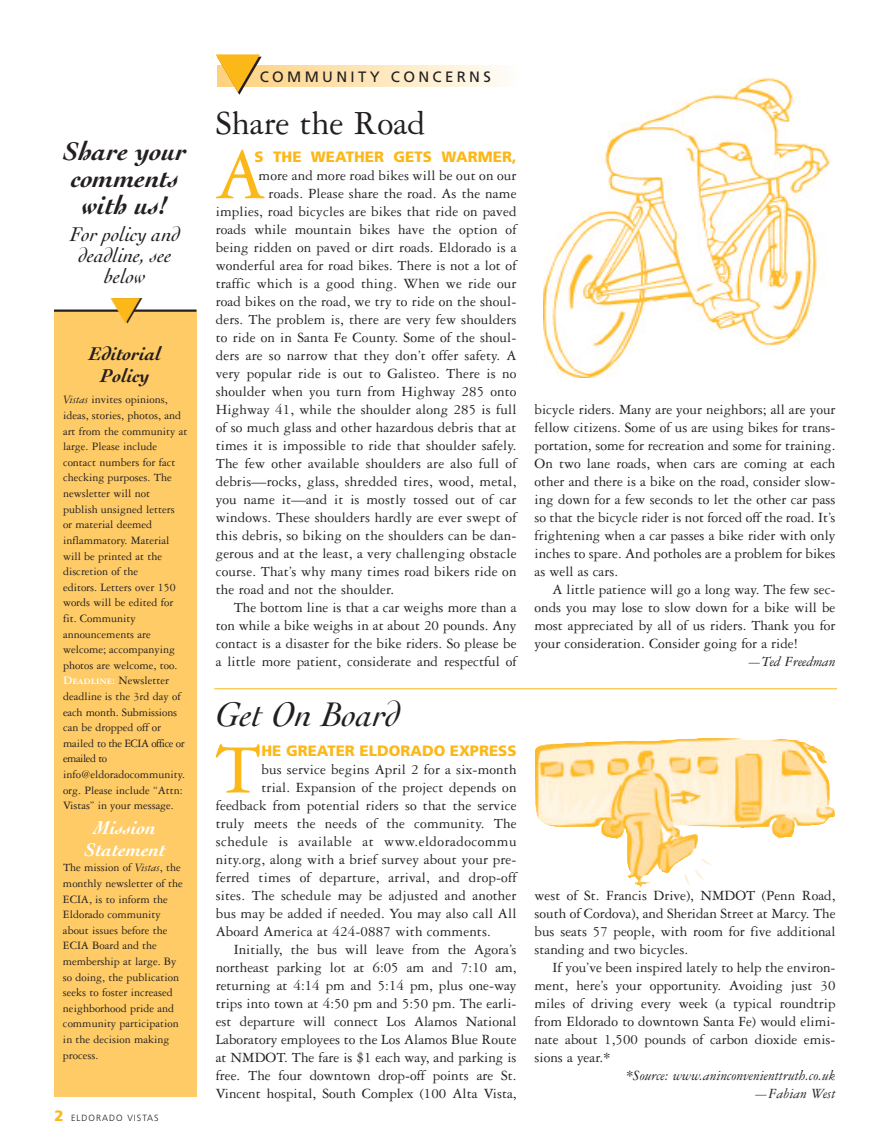
<style>
.page{position:relative;width:891px;height:1148px;background:#fff}
.page>*{position:absolute;margin:0;border:0;box-sizing:border-box;transform-origin:0 0}
.t1{font:75.9px "Garamond Three";color:#fcb818}
.t2{font:36px "Garamond Three";color:#231f20}
.t3{font:italic 36px "Cochin";color:#231f20}
.t4{font:italic 700 27px/27px "Cochin";color:#231f20;text-align:center}
.t5{font:italic 21px/21px "Cochin";color:#231f20;text-align:center}
.t6{font:italic 700 19.5px/21.6px "Cochin";color:#fff;text-align:center}
.t7{font:italic 700 19.5px/21.6px "Cochin";letter-spacing:-.005em;color:#231f20;text-align:center}
.t8{font:15px/18px "Garamond Three";letter-spacing:.01em;color:#231f20;text-align:justify}
.t9{font:15px/18px "Garamond Three Italic Os F";color:#231f20;text-align:right}
.t10{font:900 15px "Frutiger";color:#fcb818}
.t11{font:15px "Garamond Three";letter-spacing:.03em;color:#231f20}
.t12{font:15px "Frutiger";letter-spacing:.22em;color:#231f20}
.t13{font:12px/15.6px "Garamond Three";color:#231f20}
.t14{font:300 9px "Frutiger";letter-spacing:.11em;color:#231f20}
.s1{font-family:"Garamond Three Italic Os F"}
.s2{font-family:"Garamond Three Bold SC";color:#fff}
.s3{font-weight:900;font-size:15px;color:#fcb818}
.s4{color:#fcb818}
</style>
<div class="page">
<div style="left:54px;top:311px;width:143px;height:785px;background:#fecb66"></div>
<hr style="left:54px;top:309px;width:142px;height:3px;background:#231f20">
<div style="left:218px;top:65px;width:301px;height:21px;background:linear-gradient(to right,#fed07b,#fefdf9)"></div>
<img style="left:535px;top:738px;width:300px;height:149px">
<img style="left:543px;top:77px;width:288px;height:300px">
<hr style="left:214px;top:688px;width:623px;height:1px;background:#fcb818">
<svg style="left:111px;top:309px;width:29px;height:3px"></svg>
<h3 class="t4" style="left:64px;top:137px;width:124px">Share your comments with us!</h3>
<h3 class="t5" style="left:70px;top:223px;width:112px">For policy and deadline, see below</h3>
<h3 class="t7" style="left:89px;top:343px;width:73px">Editorial<br>Policy</h3>
<p class="t13" style="left:63px;top:393px;width:126px"><span class="s1">Vistas</span> invites opinions, ideas, stories, photos, and art from the community at large. Please include contact numbers for fact checking purposes. The newsletter will not publish unsigned letters<br>or material deemed inflammatory. Material will be printed at the discretion of the<br>editors. Letters over 150 words will be edited for fit. Community announcements are welcome; accompanying photos are welcome, too.<br><span class="s2">Deadline:</span> Newsletter deadline is the 3rd day of each month. Submissions can be dropped off or mailed to the ECIA office or emailed to info@eldoradocommunity. org. Please include “Attn:<br>Vistas” in your message.</p>
<h3 class="t6" style="left:85px;top:816px;width:82px">Mission<br>Statement</h3>
<p class="t13" style="left:63px;top:861px;width:121px">The mission of <span class="s1">Vistas</span>, the monthly newsletter of the<br>ECIA, is to inform the<br>Eldorado community about issues before the<br>ECIA Board and the membership at large. By so doing, the publication seeks to foster increased neighborhood pride and community participation in the decision making process.</p>
<p class="t14" style="left:55px;top:1113px;width:106px"><span class="s3">2</span> ELDORADO VISTAS</p>
<p class="t12" style="left:214px;top:70px;width:279px"><span class="s4">▼</span>COMMUNITY CONCERNS</p>
<h2 class="t2" style="left:216px;top:111px;width:211px">Share the Road</h2>
<h1 class="t1" style="left:215px;top:149px;width:52px">A</h1>
<p class="t10" style="left:255px;top:151px;width:264px">S THE WEATHER GETS WARMER,</p>
<p class="t8" style="left:259px;top:168px;width:260px">more and more road bikes will be out on our</p>
<p class="t8" style="left:269px;top:186px;width:249px">roads. Please share the road. As the name</p>
<p class="t8" style="left:216px;top:204px;width:302px">implies, road bicycles are bikes that ride on paved</p>
<p class="t8" style="left:216px;top:222px;width:302px">roads while mountain bikes have the option of</p>
<p class="t8" style="left:216px;top:240px;width:302px">being ridden on paved or dirt roads. Eldorado is a</p>
<p class="t8" style="left:216px;top:258px;width:302px">wonderful area for road bikes. There is not a lot of</p>
<p class="t8" style="left:216px;top:276px;width:302px">traffic which is a good thing. When we ride our</p>
<p class="t8" style="left:216px;top:294px;width:302px">road bikes on the road, we try to ride on the shoul-</p>
<p class="t8" style="left:216px;top:312px;width:302px">ders. The problem is, there are very few shoulders</p>
<p class="t8" style="left:216px;top:330px;width:302px">to ride on in Santa Fe County. Some of the shoul-</p>
<p class="t8" style="left:216px;top:348px;width:302px">ders are so narrow that they don’t offer safety. A</p>
<p class="t8" style="left:216px;top:366px;width:302px">very popular ride is out to Galisteo. There is no</p>
<p class="t8" style="left:216px;top:384px;width:302px">shoulder when you turn from Highway 285 onto</p>
<p class="t8" style="left:216px;top:402px;width:302px">Highway 41, while the shoulder along 285 is full</p>
<p class="t8" style="left:216px;top:420px;width:302px">of so much glass and other hazardous debris that at</p>
<p class="t8" style="left:216px;top:438px;width:302px">times it is impossible to ride that shoulder safely.</p>
<p class="t8" style="left:216px;top:456px;width:302px">The few other available shoulders are also full of</p>
<p class="t8" style="left:216px;top:474px;width:302px">debris—rocks, glass, shredded tires, wood, metal,</p>
<p class="t8" style="left:216px;top:492px;width:302px">you name it—and it is mostly tossed out of car</p>
<p class="t8" style="left:216px;top:510px;width:302px">windows. These shoulders hardly are ever swept of</p>
<p class="t8" style="left:216px;top:528px;width:302px">this debris, so biking on the shoulders can be dan-</p>
<p class="t8" style="left:216px;top:546px;width:302px">gerous and at the least, a very challenging obstacle</p>
<p class="t8" style="left:216px;top:564px;width:302px">course. That’s why many times road bikers ride on</p>
<p class="t8" style="left:216px;top:582px;width:180px">the road and not the shoulder.</p>
<p class="t8" style="left:234px;top:600px;width:284px">The bottom line is that a car weighs more than a</p>
<p class="t8" style="left:216px;top:618px;width:302px">ton while a bike weighs in at about 20 pounds. Any</p>
<p class="t8" style="left:216px;top:636px;width:302px">contact is a disaster for the bike riders. So please be</p>
<p class="t8" style="left:216px;top:654px;width:302px">a little more patient, considerate and respectful of</p>
<h2 class="t3" style="left:216px;top:694px;width:186px">Get On Board</h2>
<h1 class="t1" style="left:215px;top:743px;width:48px">T</h1>
<p class="t10" style="left:261px;top:745px;width:257px">HE GREATER ELDORADO EXPRESS</p>
<p class="t8" style="left:261px;top:762px;width:257px">bus service begins April 2 for a six-month</p>
<p class="t8" style="left:261px;top:780px;width:257px">trial. Expansion of the project depends on</p>
<p class="t8" style="left:216px;top:798px;width:302px">feedback from potential riders so that the service</p>
<p class="t8" style="left:216px;top:816px;width:302px">truly meets the needs of the community. The</p>
<p class="t11" style="left:216px;top:836px;width:302px">schedule is available at www.eldoradocommu</p>
<p class="t8" style="left:216px;top:852px;width:302px">nity.org, along with a brief survey about your pre-</p>
<p class="t8" style="left:216px;top:870px;width:302px">ferred times of departure, arrival, and drop-off</p>
<p class="t8" style="left:216px;top:888px;width:302px">sites. The schedule may be adjusted and another</p>
<p class="t8" style="left:216px;top:906px;width:302px">bus may be added if needed. You may also call All</p>
<p class="t8" style="left:216px;top:924px;width:277px">Aboard America at 424-0887 with comments.</p>
<p class="t8" style="left:234px;top:942px;width:284px">Initially, the bus will leave from the Agora’s</p>
<p class="t8" style="left:216px;top:960px;width:302px">northeast parking lot at 6:05 am and 7:10 am,</p>
<p class="t8" style="left:216px;top:978px;width:302px">returning at 4:14 pm and 5:14 pm, plus one-way</p>
<p class="t8" style="left:216px;top:996px;width:302px">trips into town at 4:50 pm and 5:50 pm. The earli-</p>
<p class="t8" style="left:216px;top:1014px;width:302px">est departure will connect Los Alamos National</p>
<p class="t8" style="left:216px;top:1032px;width:302px">Laboratory employees to the Los Alamos Blue Route</p>
<p class="t8" style="left:216px;top:1050px;width:302px">at NMDOT. The fare is $1 each way, and parking is</p>
<p class="t8" style="left:216px;top:1068px;width:302px">free. The four downtown drop-off points are St.</p>
<p class="t8" style="left:216px;top:1086px;width:302px">Vincent hospital, South Complex (100 Alta Vista,</p>
<p class="t8" style="left:535px;top:402px;width:302px">bicycle riders. Many are your neighbors; all are your fellow citizens. Some of us are using bikes for trans&shy;portation, some for recreation and some for training.<br>On two lane roads, when cars are coming at each other and there is a bike on the road, consider slow&shy;ing down for a few seconds to let the other car pass so that the bicycle rider is not forced off the road. It’s frightening when a car passes a bike rider with only inches to spare. And potholes are a problem for bikes as well as cars.</p>
<p class="t8" style="left:535px;top:582px;width:302px;text-indent:18px">A little patience will go a long way. The few sec&shy;onds you may lose to slow down for a bike will be most appreciated by all of us riders. Thank you for your consideration. Consider going for a ride!</p>
<p class="t9" style="left:747px;top:654px;width:90px">—Ted Freedman</p>
<p class="t8" style="left:535px;top:888px;width:302px">west of St. Francis Drive), NMDOT (Penn Road, south of Cordova), and Sheridan Street at Marcy. The bus seats 57 people, with room for five additional standing and two bicycles.</p>
<p class="t8" style="left:535px;top:960px;width:302px;text-indent:18px">If you’ve been inspired lately to help the environ&shy;ment, here’s your opportunity. Avoiding just 30 miles of driving every week (a typical roundtrip from Eldorado to downtown Santa Fe) would elimi&shy;nate about 1,500 pounds of carbon dioxide emis&shy;sions a year.*</p>
<p class="t9" style="left:626px;top:1068px;width:211px">*Source: www.aninconvenienttruth.co.uk —Fabian West</p>
</div>
